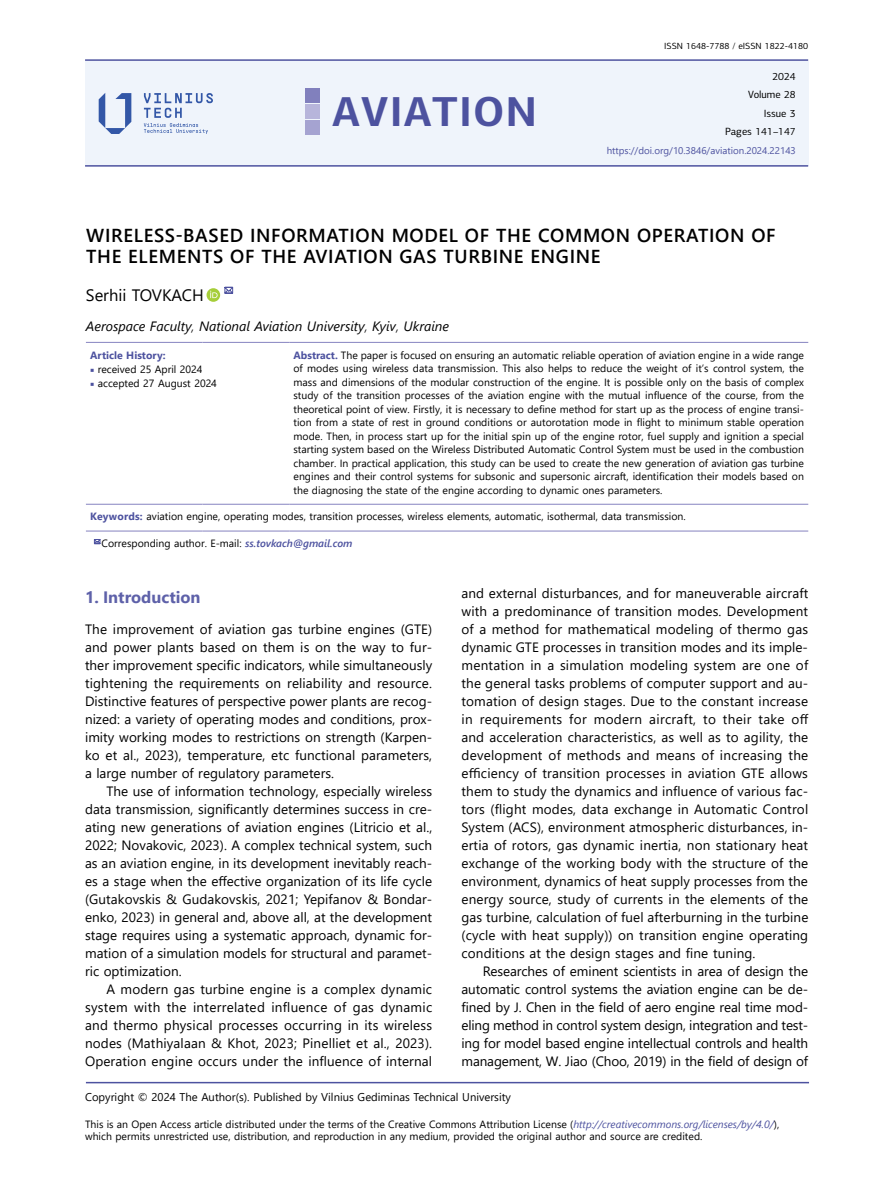
<style>
.page{position:relative;width:872px;height:1191px;background:#fff}
.page>*{position:absolute;margin:0;border:0;box-sizing:border-box;transform-origin:0 0}
.t1{font:700 42px "PF Centro Sans Pro";letter-spacing:.03em;color:#4d529f}
.t2{font:600 18.75px/21px "Segoe UI";letter-spacing:.035em;color:#000}
.t3{font:700 16.5px "Segoe UI";color:#5e61a9}
.t4{font:16.5px "Segoe UI";color:#000}
.t5{font:13.5px/18px "Segoe UI";color:#000;text-align:justify}
.t6{font:italic 13.5px "Segoe UI";color:#000}
.t7{font:11.25px "Segoe UI";color:#000}
.t8{font:10.5px/13.5px "Segoe UI";color:#000}
.t9{font:10.5px/18.1px "PF Centro Sans Pro";color:#000;text-align:right}
.t10{font:700 10.5px "Segoe UI";color:#4d529f}
.t11{font:9.75px "Segoe UI";color:#4d529f}
.t12{font:9px "PF Centro Sans Pro";color:#000}
.s1{font-weight:300}
.s2{font-weight:700;color:#4d529f}
.s3{font-family:"Minion Pro";color:#4d529f}
.s4{font-weight:600;font-style:italic;color:#4d529f}
.s5{font-style:italic;color:#4d529f}
</style>
<div class="page">
<hr style="left:86px;top:1081px;width:723px;height:2px;background:#4d529f">
<div style="left:85px;top:61px;width:723px;height:104px;background:#eff4fb"></div>
<hr style="left:85px;top:59px;width:723px;height:2px;background:#4d529f">
<hr style="left:85px;top:165px;width:723px;height:2px;background:#4d529f">
<svg style="left:99px;top:93px;width:32px;height:41px"></svg>
<svg style="left:144px;top:93px;width:69px;height:41px"></svg>
<div style="left:306px;top:89px;width:14px;height:14px;background:#8180bd"></div>
<div style="left:306px;top:120px;width:14px;height:14px;background:#a5a3d1"></div>
<div style="left:306px;top:104px;width:14px;height:15px;background:#b7b5db"></div>
<svg style="left:206px;top:288px;width:14px;height:14px"></svg>
<svg style="left:210px;top:286px;width:24px;height:12px"></svg>
<hr style="left:86px;top:342px;width:116px;height:1px;background:#9391c7">
<hr style="left:202px;top:342px;width:87px;height:1px;background:#9391c7">
<hr style="left:289px;top:342px;width:519px;height:1px;background:#9391c7">
<hr style="left:86px;top:504px;width:116px;height:1px;background:#9391c7">
<hr style="left:202px;top:504px;width:87px;height:1px;background:#9391c7">
<hr style="left:289px;top:504px;width:519px;height:1px;background:#9391c7">
<hr style="left:86px;top:530px;width:116px;height:1px;background:#9391c7">
<hr style="left:202px;top:530px;width:87px;height:1px;background:#9391c7">
<hr style="left:289px;top:530px;width:519px;height:1px;background:#9391c7">
<svg style="left:93px;top:539px;width:8px;height:5px"></svg>
<h1 class="t1" style="left:332px;top:85px;width:206px">AVIATION</h1>
<p class="t12" style="left:664px;top:41px;width:145px">ISSN 1648-7788 / eISSN 1822-4180</p>
<p class="t9" style="left:725px;top:68px;width:72px">2024<br>Volume 28<br>Issue 3<br>Pages 141–147</p>
<p class="t11" style="left:606px;top:142px;width:191px">https://doi.org/10.3846/aviation.2024.22143</p>
<h2 class="t2" style="left:86px;top:223px;width:691px">WIRELESS-BASED INFORMATION MODEL OF THE COMMON OPERATION OF<br>THE ELEMENTS OF THE AVIATION GAS TURBINE ENGINE</h2>
<p class="t4" style="left:86px;top:280px;width:119px">Serhii TOVKACH</p>
<p class="t6" style="left:86px;top:314px;width:364px">Aerospace Faculty<span class="s1">,</span> National Aviation University<span class="s1">,</span> Kyiv<span class="s1">,</span> Ukraine</p>
<p class="t10" style="left:90px;top:345px;width:77px">Article History:</p>
<p class="t8" style="left:293px;top:347px;width:512px;text-align:justify"><span class="s2">Abstract.</span> The paper is focused on ensuring an automatic reliable operation of aviation engine in a wide range of modes using wireless data transmission. This also helps to reduce the weight of it’s control system, the mass and dimensions of the modular construction of the engine. It is possible only on the basis of complex study of the transition processes of the aviation engine with the mutual influence of the course, from the theoretical point of view. Firstly, it is necessary to define method for start up as the process of engine transi&shy;tion from a state of rest in ground conditions or autorotation mode in flight to minimum stable operation mode. Then, in process start up for the initial spin up of the engine rotor, fuel supply and ignition a special starting system based on the Wireless Distributed Automatic Control System must be used in the combustion chamber. In practical application, this study can be used to create the new generation of aviation gas turbine engines and their control systems for subsonic and supersonic aircraft, identification their models based on the diagnosing the state of the engine according to dynamic ones parameters.</p>
<p class="t8" style="left:90px;top:362px;width:114px"><span class="s3">■</span> received 25 April 2024</p>
<p class="t8" style="left:90px;top:375px;width:128px"><span class="s3">■</span> accepted 27 August 2024</p>
<p class="t8" style="left:90px;top:509px;width:597px"><span class="s2">Keywords:</span> aviation engine, operating modes, transition processes, wireless elements, automatic, isothermal, data transmission.</p>
<p class="t8" style="left:102px;top:536px;width:252px">Corresponding author. E-mail: <span class="s4">ss.tovkach@gmail.com</span></p>
<p class="t3" style="left:85px;top:581px;width:117px">1. Introduction</p>
<p class="t5" style="left:85px;top:619px;width:349px">The improvement of aviation gas turbine engines (GTE) and power plants based on them is on the way to fur&shy;ther improvement specific indicators, while simultaneously tightening the requirements on reliability and resource.<br>Distinctive features of perspective power plants are recog&shy;nized: a variety of operating modes and conditions, prox&shy;imity working modes to restrictions on strength (Karpen&shy;ko et al., 2023), temperature, etc functional parameters, a large number of regulatory parameters.</p>
<p class="t5" style="left:85px;top:781px;width:349px;text-indent:21px">The use of information technology, especially wireless data transmission, significantly determines success in cre&shy;ating new generations of aviation engines (Litricio et al., 2022; Novakovic, 2023). A complex technical system, such as an aviation engine, in its development inevitably reach&shy;es a stage when the effective organization of its life cycle (Gutakovskis &amp; Gudakovskis, 2021; Yepifanov &amp; Bondar&shy;enko, 2023) in general and, above all, at the development stage requires using a systematic approach, dynamic for&shy;mation of a simulation models for structural and paramet&shy;ric optimization.</p>
<p class="t5" style="left:85px;top:979px;width:349px;text-indent:21px">A modern gas turbine engine is a complex dynamic system with the interrelated influence of gas dynamic and thermo physical processes occurring in its wireless nodes (Mathiyalaan &amp; Khot, 2023; Pinelliet et al., 2023).<br>Operation engine occurs under the influence of internal</p>
<p class="t5" style="left:461px;top:583px;width:348px">and external disturbances, and for maneuverable aircraft with a predominance of transition modes. Development of a method for mathematical modeling of thermo gas dynamic GTE processes in transition modes and its imple&shy;mentation in a simulation modeling system are one of the general tasks problems of computer support and au&shy;tomation of design stages. Due to the constant increase in requirements for modern aircraft, to their take off and acceleration characteristics, as well as to agility, the development of methods and means of increasing the efficiency of transition processes in aviation GTE allows them to study the dynamics and influence of various fac&shy;tors (flight modes, data exchange in Automatic Control System (ACS), environment atmospheric disturbances, in&shy;ertia of rotors, gas dynamic inertia, non stationary heat exchange of the working body with the structure of the environment, dynamics of heat supply processes from the energy source, study of currents in the elements of the gas turbine, calculation of fuel afterburning in the turbine (cycle with heat supply)) on transition engine operating conditions at the design stages and fine tuning.</p>
<p class="t5" style="left:461px;top:960px;width:348px;text-indent:21px">Researches of eminent scientists in area of design the automatic control systems the aviation engine can be de&shy;fined by J. Chen in the field of aero engine real time mod&shy;eling method in control system design, integration and test&shy;ing for model based engine intellectual controls and health management, W. Jiao (Choo, 2019) in the field of design of</p>
<p class="t7" style="left:85px;top:1086px;width:427px">Copyright © 2024 The Author(s). Published by Vilnius Gediminas Technical University</p>
<p class="t8" style="left:85px;top:1117px;width:695px;line-height:12px">This is an Open Access article distributed under the terms of the Creative Commons Attribution License (<span class="s5">http://creativecommons.org/licenses/by/4.0/</span>), which permits unrestricted use, distribution, and reproduction in any medium, provided the original author and source are credited.</p>
</div>
